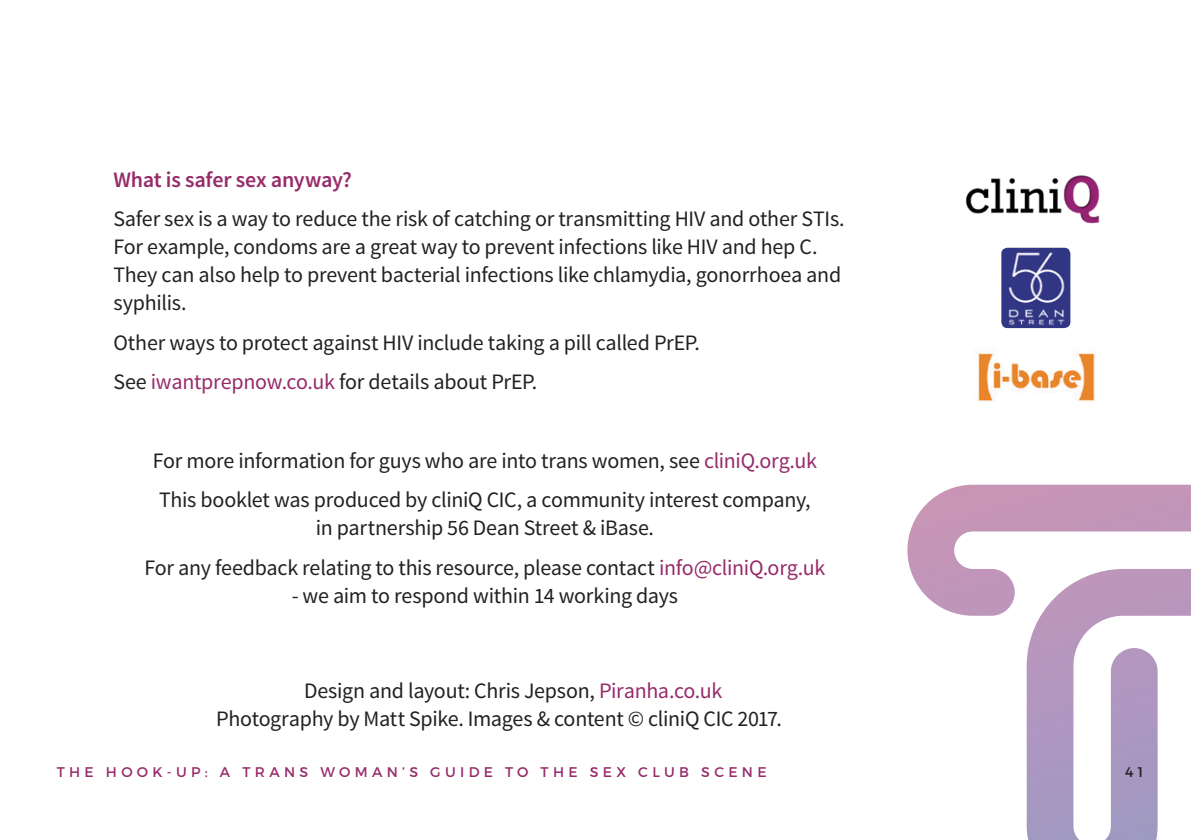
<style>
.page{position:relative;width:1191px;height:840px;background:#fff}
.page>*{position:absolute;margin:0;border:0;box-sizing:border-box;transform-origin:0 0}
.Body{font:22px/28px "Source Sans Pro";letter-spacing:-.01em;color:#232020}
._2_column_bullets{font:22px "Source Sans Pro";letter-spacing:-.015em;color:#232020}
.Body_semi_bold{font:600 22px "Source Sans Pro";letter-spacing:-.01em;color:#962b6a}
.t1{font:14px "Montserrat";letter-spacing:.31em;color:#962b6a}
.t2{font:14px "Montserrat";color:#232020}
.s1{color:#962b6a}
</style>
<div class="page">
<svg style="left:907px;top:484px;width:284px;height:355px"></svg>
<img style="left:965px;top:175px;width:135px;height:49px">
<img style="left:1001px;top:247px;width:69px;height:81px">
<img style="left:973px;top:347px;width:122px;height:55px">
<p class="Body_semi_bold" style="left:113px;top:165px;width:240px">What is safer sex anyway?</p>
<p class="Body" style="left:113px;top:205px;width:733px">Safer sex is a way to reduce the risk of catching or transmitting HIV and other STIs.<br>For example, condoms are a great way to prevent infections like HIV and hep C.<br>They can also help to prevent bacterial infections like chlamydia, gonorrhoea and syphilis.</p>
<p class="Body" style="left:113px;top:328px;width:588px">Other ways to protect against HIV include taking a pill called PrEP.</p>
<p class="Body" style="left:113px;top:368px;width:425px">See <span class="s1">iwantprepnow.co.uk</span> for details about PrEP.</p>
<p class="Body" style="left:153px;top:446px;width:666px">For more information for guys who are into trans women, see <span class="s1">cliniQ.org.uk</span></p>
<p class="Body" style="left:159px;top:486px;width:653px;text-align:center">This booklet was produced by cliniQ CIC, a community interest company, in partnership 56 Dean Street &amp; iBase.</p>
<p class="Body" style="left:144px;top:553px;width:682px">For any feedback relating to this resource, please contact <span class="s1">info@cliniQ.org.uk</span></p>
<p class="Body" style="left:292px;top:581px;width:388px">- we aim to respond within 14 working days</p>
<p class="_2_column_bullets" style="left:304px;top:676px;width:420px">Design and layout: Chris Jepson, <span class="s1">Piranha.co.uk</span></p>
<p class="_2_column_bullets" style="left:216px;top:704px;width:567px">Photography by Matt Spike. Images &amp; content © cliniQ CIC 2017.</p>
<p class="t1" style="left:57px;top:762px;width:711px">THE HOOK-UP: A TRANS WOMAN’S GUIDE TO THE SEX CLUB SCENE</p>
<p class="t2" style="left:1125px;top:762px;width:20px">4 1</p>
</div>
